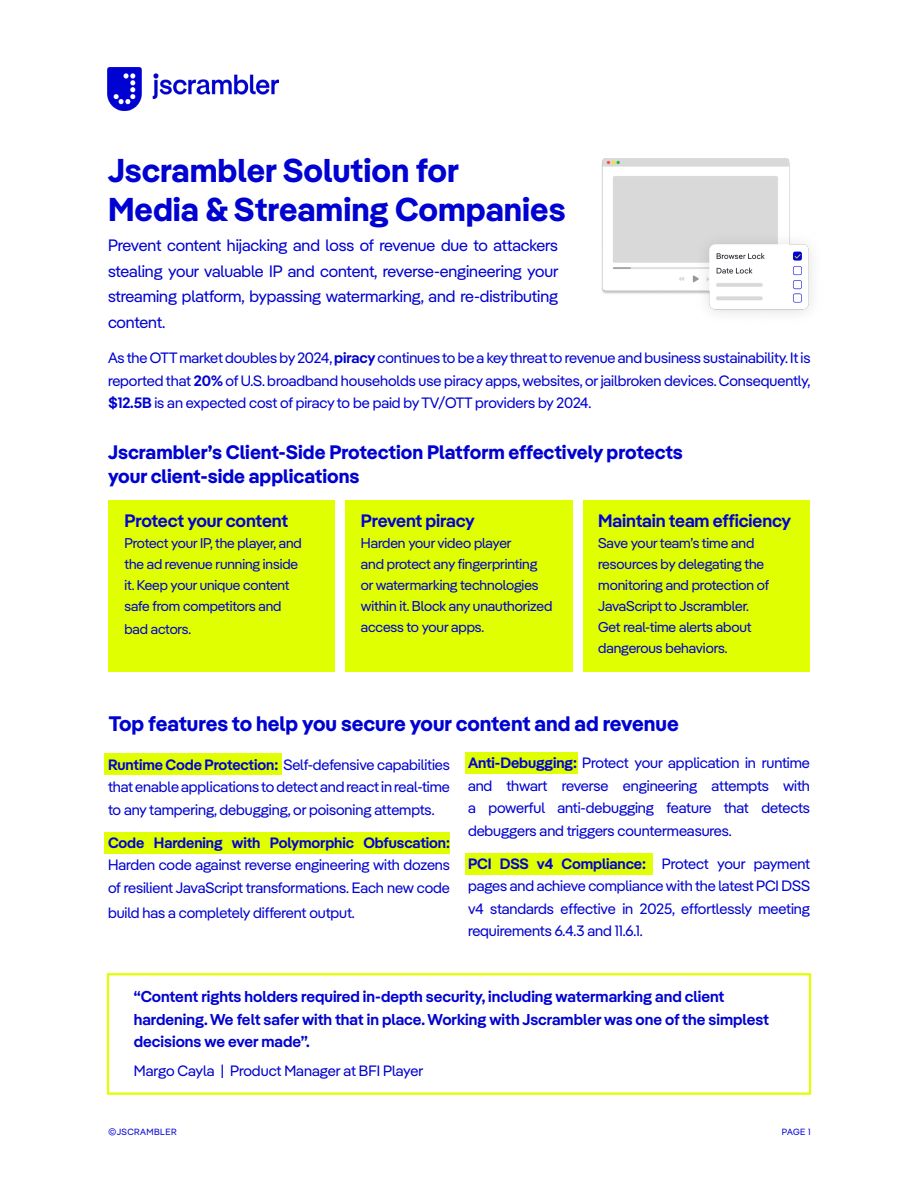
<style>
.page{position:relative;width:918px;height:1188px;background:#fff}
.page>*{position:absolute;margin:0;border:0;box-sizing:border-box;transform-origin:0 0}
.Primary_Title{font:700 33px/39px "Pangea";color:#0002d1}
.Subhead{font:700 21px "Pangea";color:#0002d1}
.Subhead-2{font:700 19.5px "Pangea";color:#0002d1}
.Introduction_Text{font:600 18px "Pangea";letter-spacing:-.005em;color:#0002d1}
.Introduction_Text-2{font:16.5px/25.5px "Pangea";letter-spacing:-.005em;color:#0002d1;text-align:justify}
.Subhead-3{font:600 15.75px/22.5px "Pangea";color:#0002d1}
.Introduction_Text-3{font:15px/22.5px "Pangea";letter-spacing:-.005em;color:#0002d1;text-align:justify}
.Subhead-4{font:15px "Pangea";color:#0002d1}
.Introduction_Text-4{font:14.25px/21px "Pangea";letter-spacing:-.005em;color:#0002d1}
.Introduction_Text-5{font:14.1px/21px "Pangea";letter-spacing:-.005em;color:#0002d1}
.t1{font:9px "Pangea";letter-spacing:.05em;color:#0002d1}
.s1{font-weight:600}
</style>
<div class="page">
<div style="left:104px;top:753px;width:178px;height:22px;background:#e0ff00"></div>
<div style="left:465px;top:853px;width:188px;height:22px;background:#e0ff00"></div>
<div style="left:104px;top:832px;width:346px;height:22px;background:#e0ff00"></div>
<div style="left:465px;top:753px;width:113px;height:21px;background:#e0ff00"></div>
<img style="left:601px;top:159px;width:211px;height:155px">
<div style="left:108px;top:500px;width:227px;height:171px;background:#e0ff00"></div>
<div style="left:583px;top:500px;width:227px;height:172px;background:#e0ff00"></div>
<div style="left:346px;top:500px;width:227px;height:171px;background:#e0ff00"></div>
<div style="left:107px;top:973px;width:704px;height:122px;background:#fff;border:2px solid #e0ff00"></div>
<img style="left:108px;top:67px;width:171px;height:44px">
<p class="Primary_Title" style="left:108px;top:150px;width:459px">Jscrambler Solution for<br>Media &amp; Streaming Companies</p>
<p class="Introduction_Text-2" style="left:108px;top:232px;width:452px">Prevent content hijacking and loss of revenue due to attackers stealing your valuable IP and content, reverse-engineering your streaming platform, bypassing watermarking, and re-distributing content.</p>
<p class="Introduction_Text-3" style="left:108px;top:346px;width:704px">As the OTT market doubles by 2024, <span class="s1">piracy</span> continues to be a key threat to revenue and business sustainability. It is reported that <span class="s1">20%</span> of U.S. broadband households use piracy apps, websites, or jailbroken devices. Consequently, <span class="s1">$12.5B</span> is an expected cost of piracy to be paid by TV/OTT providers by 2024.</p>
<p class="Subhead-2" style="left:108px;top:438px;width:576px">Jscrambler’s Client-Side Protection Platform effectively protects</p>
<p class="Subhead-2" style="left:108px;top:462px;width:253px">your client-side applications</p>
<p class="Introduction_Text" style="left:124px;top:508px;width:165px">Protect your content</p>
<p class="Introduction_Text-5" style="left:124px;top:532px;width:179px">Protect your IP, the player, and the ad revenue running inside it. Keep your unique content safe from competitors and</p>
<p class="Introduction_Text-5" style="left:124px;top:618px;width:68px">bad actors.</p>
<p class="Introduction_Text" style="left:361px;top:508px;width:115px">Prevent piracy</p>
<p class="Introduction_Text-4" style="left:361px;top:532px;width:193px">Harden your video player<br>and protect any fingerprinting or watermarking technologies within it. Block any unauthorized access to your apps.</p>
<p class="Introduction_Text" style="left:598px;top:508px;width:195px">Maintain team efficiency</p>
<p class="Introduction_Text-4" style="left:598px;top:532px;width:173px">Save your team’s time and resources by delegating the monitoring and protection of<br>JavaScript to Jscrambler.<br>Get real-time alerts about dangerous behaviors.</p>
<p class="Subhead" style="left:109px;top:708px;width:571px">Top features to help you secure your content and ad revenue</p>
<p class="Introduction_Text-3" style="left:108px;top:752px;width:344px"><span class="s1">Runtime Code Protection:</span> Self-defensive capabilities that enable applications to detect and react in real-time to any tampering, debugging, or poisoning attempts.</p>
<p class="Introduction_Text-3" style="left:108px;top:831px;width:344px"><span class="s1">Code Hardening with Polymorphic Obfuscation:<br></span>Harden code against reverse engineering with dozens of resilient JavaScript transformations. Each new code</p>
<p class="Introduction_Text-3" style="left:108px;top:901px;width:248px">build has a completely different output.</p>
<p class="Introduction_Text-3" style="left:468px;top:751px;width:344px"><span class="s1">Anti-Debugging:</span> Protect your application in runtime and thwart reverse engineering attempts with a powerful anti-debugging feature that detects debuggers and triggers countermeasures.</p>
<p class="Introduction_Text-3" style="left:468px;top:852px;width:344px"><span class="s1">PCI DSS v4 Compliance:</span> Protect your payment pages and achieve compliance with the latest PCI DSS v4 standards effective in 2025, effortlessly meeting requirements 6.4.3 and 11.6.1.</p>
<p class="Subhead-3" style="left:134px;top:985px;width:637px">“Content rights holders required in-depth security, including watermarking and client hardening. We felt safer with that in place. Working with Jscrambler was one of the simplest decisions we ever made”.</p>
<p class="Subhead-4" style="left:134px;top:1060px;width:291px">Margo Cayla | Product Manager at BFI Player</p>
<p class="t1" style="left:109px;top:1125px;width:70px">©JSCRAMBLER</p>
<p class="t1" style="left:782px;top:1125px;width:30px">PAGE 1</p>
</div>
